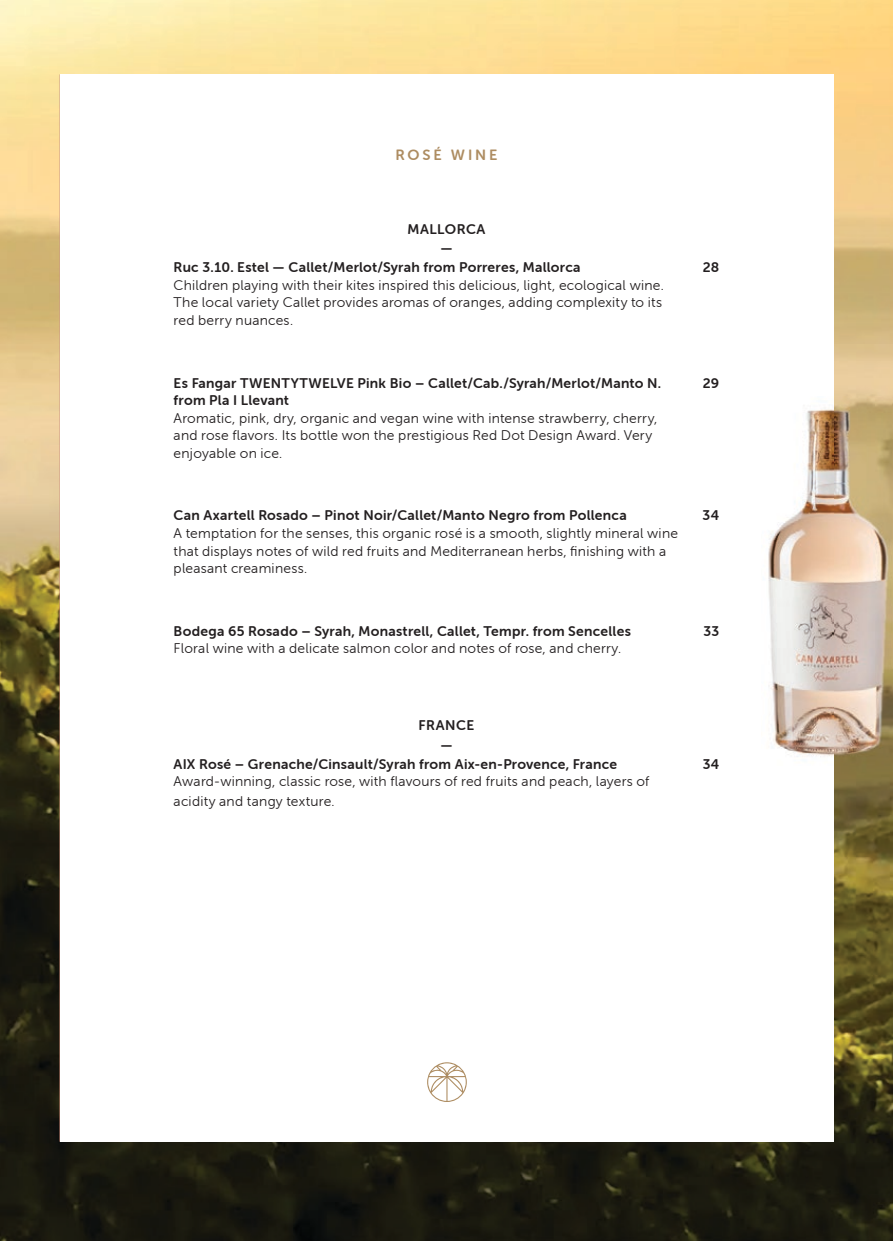
<style>
.page{position:relative;width:893px;height:1241px;background:#fff}
.page>*{position:absolute;margin:0;border:0;box-sizing:border-box;transform-origin:0 0}
.t1{font:14.88px "Museo Sans Rounded 700";letter-spacing:.195em;color:#ad8c61}
.t2{font:14px/17.5px "Museo Sans Rounded 300";letter-spacing:.02em;color:#231f20}
.t3{font:14px "Museo Sans Rounded 700";letter-spacing:.02em;color:#231f20}
.t4{font:14px "Museo Sans Rounded 700";letter-spacing:.04em;color:#231f20}
</style>
<div class="page">
<img style="left:0;top:0;width:893px;height:1240px">
<div style="left:60px;top:74px;width:773px;height:1067px;background:#fff"></div>
<img style="left:768px;top:397px;width:125px;height:374px">
<svg style="left:427px;top:1062px;width:40px;height:39px"></svg>
<p class="t1" style="left:395px;top:147px;width:104px">ROSÉ WINE</p>
<p class="t4" style="left:407px;top:221px;width:80px">MALLORCA</p>
<p class="t3" style="left:440px;top:240px;width:14px">—</p>
<p class="t3" style="left:174px;top:260px;width:408px">Ruc 3.10. Estel — Callet/Merlot/Syrah from Porreres, Mallorca</p>
<p class="t3" style="left:703px;top:260px;width:18px">28</p>
<p class="t2" style="left:174px;top:276px;width:492px;text-align:justify">Children playing with their kites inspired this delicious, light, ecological wine.<br>The local variety Callet provides aromas of oranges, adding complexity to its red berry nuances.</p>
<p class="t3" style="left:174px;top:375px;width:489px">Es Fangar TWENTYTWELVE Pink Bio – Callet/Cab./Syrah/Merlot/Manto N.</p>
<p class="t3" style="left:703px;top:375px;width:18px">29</p>
<p class="t3" style="left:174px;top:392px;width:117px">from Pla I Llevant</p>
<p class="t2" style="left:174px;top:409px;width:485px">Aromatic, pink, dry, organic and vegan wine with intense strawberry, cherry, and rose flavors. Its bottle won the prestigious Red Dot Design Award. Very enjoyable on ice.</p>
<p class="t3" style="left:174px;top:508px;width:455px">Can Axartell Rosado – Pinot Noir/Callet/Manto Negro from Pollenca</p>
<p class="t3" style="left:703px;top:508px;width:18px">34</p>
<p class="t2" style="left:174px;top:524px;width:506px">A temptation for the senses, this organic rosé is a smooth, slightly mineral wine that displays notes of wild red fruits and Mediterranean herbs, finishing with a pleasant creaminess.</p>
<p class="t3" style="left:174px;top:623px;width:459px">Bodega 65 Rosado – Syrah, Monastrell, Callet, Tempr. from Sencelles</p>
<p class="t3" style="left:704px;top:623px;width:17px">33</p>
<p class="t2" style="left:174px;top:639px;width:449px">Floral wine with a delicate salmon color and notes of rose, and cherry.</p>
<p class="t3" style="left:419px;top:717px;width:57px">FRANCE</p>
<p class="t3" style="left:440px;top:736px;width:14px">—</p>
<p class="t3" style="left:174px;top:756px;width:445px">AIX Rosé – Grenache/Cinsault/Syrah from Aix-en-Provence, France</p>
<p class="t3" style="left:703px;top:756px;width:18px">34</p>
<p class="t2" style="left:174px;top:772px;width:477px;line-height:19.2px">Award-winning, classic rose, with flavours of red fruits and peach, layers of acidity and tangy texture.</p>
</div>
